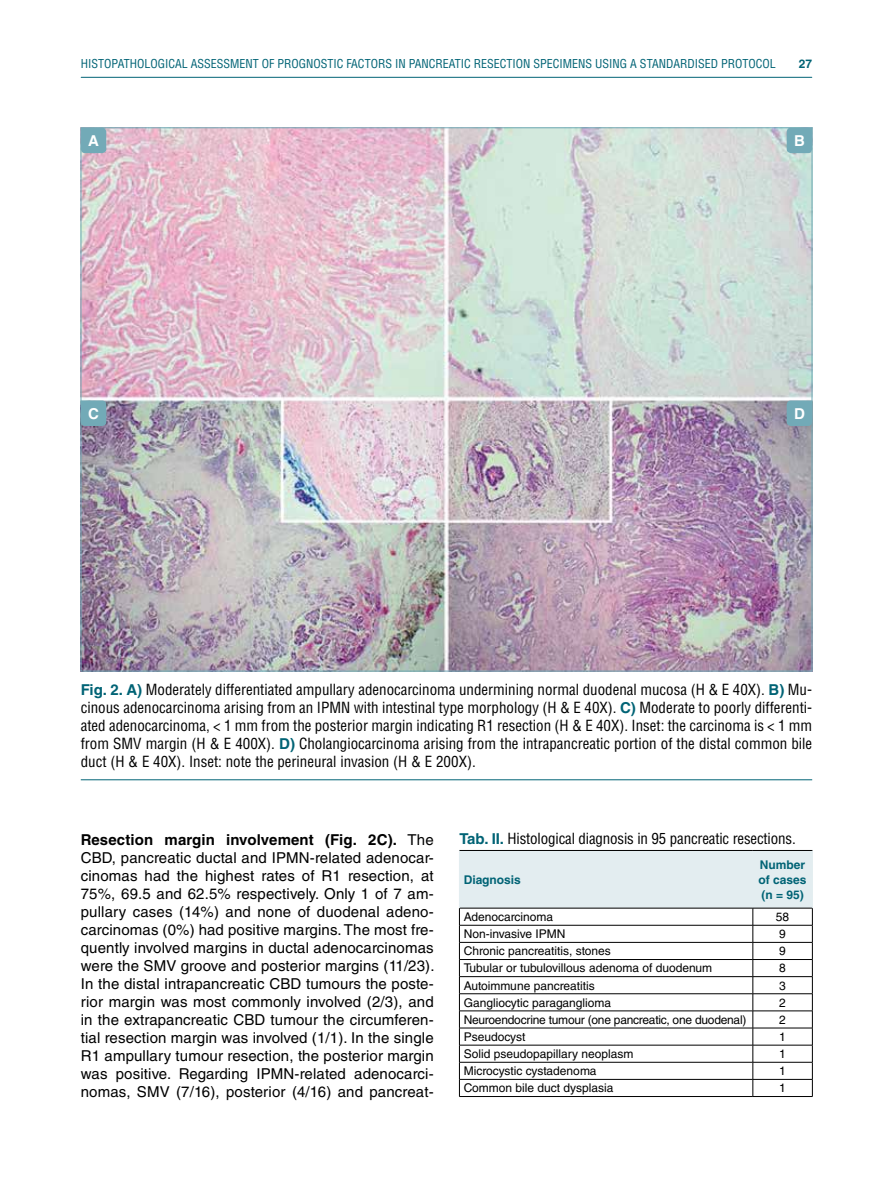
<style>
.page{position:relative;width:893px;height:1191px;background:#fff}
.page>*{position:absolute;margin:0;border:0;box-sizing:border-box;transform-origin:0 0}
.t1{font:15px/18px "Helvetica LT Std";letter-spacing:.01em;color:#000;text-align:justify}
.t2{font:condensed 15px/18px "Helvetica LT Std";color:#000;text-align:justify}
.t3{font:700 15px "Helvetica LT Std";color:#fff}
.t4{font:12px "Helvetica LT Std";color:#000}
.t5{font:condensed 12px "Helvetica LT Std";color:#006375}
.t6{font:12px "Helvetica LT Std";letter-spacing:-.02em;color:#000}
.t7{font:700 12px/15px "Helvetica LT Std";color:#006375;text-align:justify}
.s1{font-weight:700;font-stretch:normal;color:#006375}
.s2{font-weight:700}
</style>
<div class="page">
<hr style="left:81px;top:77px;width:731px;height:1px;background:#006375">
<img style="left:83px;top:130px;width:727px;height:539px">
<hr style="left:81px;top:779px;width:731px;height:1px;background:#006375">
<svg style="left:81px;top:128px;width:25px;height:25px"></svg>
<svg style="left:81px;top:400px;width:25px;height:26px"></svg>
<svg style="left:787px;top:400px;width:25px;height:26px"></svg>
<svg style="left:787px;top:128px;width:25px;height:25px"></svg>
<svg style="left:459px;top:851px;width:354px;height:245px"></svg>
<hr style="left:459px;top:1096px;width:294px;height:1px;background:#000">
<hr style="left:753px;top:1096px;width:60px;height:1px;background:#000">
<hr style="left:459px;top:850px;width:294px;height:1px;background:#000">
<hr style="left:753px;top:850px;width:60px;height:1px;background:#000">
<hr style="left:459px;top:908px;width:294px;height:1px;background:#000">
<hr style="left:753px;top:908px;width:60px;height:1px;background:#000">
<hr style="left:459px;top:850px;width:1px;height:58px;background:#e3edf0">
<hr style="left:812px;top:850px;width:1px;height:58px;background:#e3edf0">
<p class="t5" style="left:81px;top:56px;width:696px">HISTOPATHOLOGICAL ASSESSMENT OF PROGNOSTIC FACTORS IN PANCREATIC RESECTION SPECIMENS USING A STANDARDISED PROTOCOL</p>
<p class="t7" style="left:799px;top:56px;width:15px">27</p>
<p class="t3" style="left:88px;top:131px;width:12px">A</p>
<p class="t3" style="left:794px;top:131px;width:12px">B</p>
<p class="t3" style="left:88px;top:404px;width:12px">C</p>
<p class="t3" style="left:794px;top:404px;width:12px">D</p>
<p class="t2" style="left:81px;top:680px;width:733px"><span class="s1">Fig. 2. A)</span> Moderately differentiated ampullary adenocarcinoma undermining normal duodenal mucosa (H &amp; E 40X). <span class="s1">B)</span> Mu&shy;cinous adenocarcinoma arising from an IPMN with intestinal type morphology (H &amp; E 40X). <span class="s1">C)</span> Moderate to poorly differenti&shy;ated adenocarcinoma, &lt; 1 mm from the posterior margin indicating R1 resection (H &amp; E 40X). Inset: the carcinoma is &lt; 1 mm from SMV margin (H &amp; E 400X). <span class="s1">D)</span> Cholangiocarcinoma arising from the intrapancreatic portion of the distal common bile duct (H &amp; E 40X). Inset: note the perineural invasion (H &amp; E 200X).</p>
<p class="t1" style="left:81px;top:831px;width:355px"><span class="s2">Resection margin involvement (Fig. 2C).</span> The CBD, pancreatic ductal and IPMN-related adenocar&shy;cinomas had the highest rates of R1 resection, at 75%, 69.5 and 62.5% respectively. Only 1 of 7 am&shy;pullary cases (14%) and none of duodenal adeno&shy;carcinomas (0%) had positive margins. The most fre&shy;quently involved margins in ductal adenocarcinomas were the SMV groove and posterior margins (11/23).<br>In the distal intrapancreatic CBD tumours the poste&shy;rior margin was most commonly involved (2/3), and in the extrapancreatic CBD tumour the circumferen&shy;tial resection margin was involved (1/1). In the single R1 ampullary tumour resection, the posterior margin was positive. Regarding IPMN-related adenocarci&shy;nomas, SMV (7/16), posterior (4/16) and pancreat-</p>
<p class="t2" style="left:459px;top:830px;width:338px"><span class="s1">Tab. II.</span> Histological diagnosis in 95 pancreatic resections.</p>
<p class="t7" style="left:464px;top:871px;width:59px">Diagnosis</p>
<p class="t7" style="left:759px;top:856px;width:50px">Number of cases (n = 95)</p>
<p class="t4" style="left:464px;top:909px;width:91px">Adenocarcinoma</p>
<p class="t4" style="left:776px;top:909px;width:15px">58</p>
<p class="t4" style="left:464px;top:927px;width:103px">Non-invasive IPMN</p>
<p class="t4" style="left:779px;top:927px;width:8px">9</p>
<p class="t4" style="left:464px;top:944px;width:149px">Chronic pancreatitis, stones</p>
<p class="t4" style="left:779px;top:944px;width:8px">9</p>
<p class="t4" style="left:464px;top:961px;width:250px">Tubular or tubulovillous adenoma of duodenum</p>
<p class="t4" style="left:779px;top:961px;width:8px">8</p>
<p class="t4" style="left:464px;top:978px;width:133px">Autoimmune pancreatitis</p>
<p class="t4" style="left:779px;top:978px;width:8px">3</p>
<p class="t4" style="left:464px;top:995px;width:149px">Gangliocytic paraganglioma</p>
<p class="t4" style="left:779px;top:995px;width:8px">2</p>
<p class="t6" style="left:464px;top:1012px;width:284px">Neuroendocrine tumour (one pancreatic, one duodenal)</p>
<p class="t4" style="left:779px;top:1012px;width:8px">2</p>
<p class="t4" style="left:464px;top:1029px;width:63px">Pseudocyst</p>
<p class="t4" style="left:779px;top:1029px;width:8px">1</p>
<p class="t4" style="left:464px;top:1046px;width:171px">Solid pseudopapillary neoplasm</p>
<p class="t4" style="left:779px;top:1046px;width:8px">1</p>
<p class="t4" style="left:464px;top:1064px;width:134px">Microcystic cystadenoma</p>
<p class="t4" style="left:779px;top:1064px;width:8px">1</p>
<p class="t4" style="left:464px;top:1081px;width:151px">Common bile duct dysplasia</p>
<p class="t4" style="left:779px;top:1081px;width:8px">1</p>
</div>
